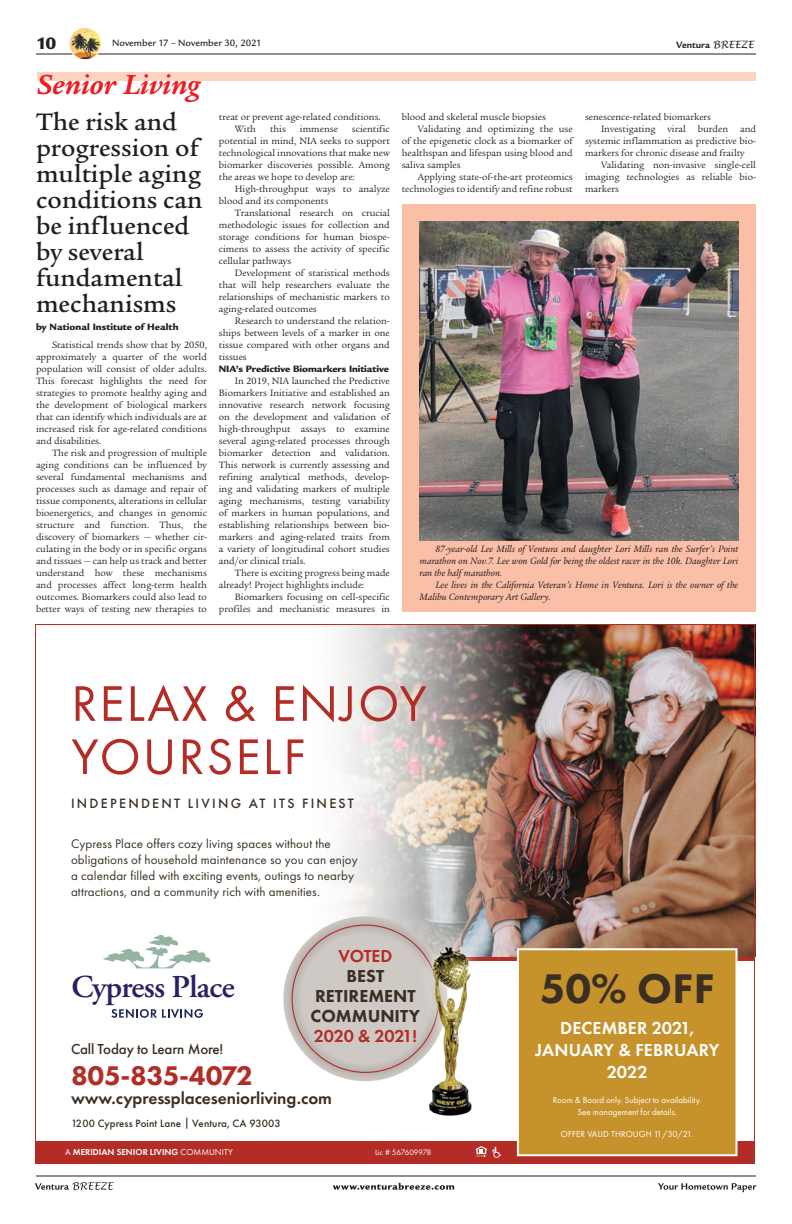
<style>
.page{position:relative;width:792px;height:1224px;background:#fff}
.page>*{position:absolute;margin:0;border:0;box-sizing:border-box;transform-origin:0 0}
.t1{font:51.9px/53.2px "Futura PT";letter-spacing:.04em;color:#b32c25}
.t2{font:800 43px "Futura PT";color:#3b2f23}
.t3{font:600 31.8px "Adobe Garamond Pro";letter-spacing:-.02em;color:#262262}
.t4{font:italic 700 30px "Legacy Serif";color:#ed1c23}
.t5{font:800 28px "Futura PT";letter-spacing:-.01em;color:#b32c25}
.t6{font:500 26px/26px "Legacy Serif";color:#221e1f}
.t7{font:600 18px/22px "Futura PT";letter-spacing:.01em;color:#fff;text-align:center}
.t8{font:800 18px/20px "Futura PT";color:#3b2f23;text-align:center}
.t9{font:600 18px "Futura PT";letter-spacing:-.01em;color:#b32c25}
.t10{font:900 18px "Legacy Sans";color:#221e1f}
.t11{font:600 17.5px "Futura PT";letter-spacing:-.005em;color:#3b2f23}
.t12{font:500 15px "Futura PT";letter-spacing:-.01em;color:#3b2f23}
.t13{font:500 14px "Futura PT";letter-spacing:.16em;color:#3b2f23}
.t14{font:13px/16px "Futura PT";letter-spacing:.01em;color:#3b2f23}
.t15{font:500 11px "Futura PT";letter-spacing:.01em;color:#3b2f23}
.t16{font:10px/12px "Legacy Serif";color:#221e1f;text-align:justify}
.t17{font:italic 10px/12px "Legacy Serif";color:#221e1f;text-align:justify}
.t18{font:900 10px "Legacy Sans";letter-spacing:-.01em;color:#221e1f}
.t19{font:500 10px "Legacy Sans";letter-spacing:.005em;color:#221e1f}
.t20{font:700 10px "Legacy Sans";letter-spacing:.005em;color:#221e1f}
.t21{font:9px/12px "Futura PT";color:#fff;text-align:center}
.t22{font:600 9px "Futura PT";color:#fff}
.t23{font:8.1px "Futura PT";color:#fff}
.s1{font-family:"Lucida Handwriting";font-weight:400;font-style:italic}
.s2{font-weight:400}
</style>
<div class="page">
<svg style="left:35px;top:1182px;width:721px;height:10px"></svg>
<hr style="left:36px;top:54px;width:720px;height:1px;background:#221e1f">
<hr style="left:36px;top:1176px;width:720px;height:1px;background:#221e1f">
<img style="left:69px;top:27px;width:32px;height:33px;border-radius:16px">
<div style="left:69px;top:27px;width:33px;height:33px;border:1px solid #fff;border-radius:50%"></div>
<div style="left:402px;top:204px;width:354px;height:408px;background:#fbbea7"></div>
<img style="left:341px;top:626px;width:412px;height:331px">
<svg style="left:111px;top:1009px;width:92px;height:9px"></svg>
<svg style="left:103px;top:935px;width:108px;height:33px"></svg>
<hr style="left:359px;top:957px;width:396px;height:3px;background:#b32c25">
<div style="left:36px;top:1141px;width:719px;height:23px;background:#b32c25"></div>
<div style="left:518px;top:949px;width:219px;height:206px;background:#c6922c"></div>
<div style="left:517px;top:948px;width:221px;height:208px;border:2px solid #fff"></div>
<div style="left:282px;top:915px;width:166px;height:167px;background:#231f20;opacity:.75"></div>
<div style="left:414px;top:932px;width:72px;height:199px;background:#fff;opacity:.75"></div>
<img style="left:426px;top:945px;width:47px;height:171px">
<div style="left:37px;top:72px;width:719px;height:9px;background:#fcd2c1"></div>
<img style="left:419px;top:221px;width:319px;height:319px">
<svg style="left:476px;top:1146px;width:11px;height:11px"></svg>
<h3 class="t10" style="left:36px;top:32px;width:21px">10</h3>
<p class="t19" style="left:112px;top:37px;width:151px">November 17 – November 30, 2021</p>
<p class="t20" style="left:676px;top:39px;width:79px">Ventura <span class="s1">BREEZE</span></p>
<h3 class="t4" style="left:37px;top:67px;width:165px">Senior Living</h3>
<h3 class="t6" style="left:36px;top:109px;width:168px">The risk and progression of multiple aging conditions can be influenced by several fundamental mechanisms</h3>
<p class="t18" style="left:36px;top:321px;width:144px">by National Institute of Health</p>
<p class="t16" style="left:36px;top:339px;width:173px;text-indent:16px">Statistical trends show that by 2050, approximately a quarter of the world population will consist of older adults.<br>This forecast highlights the need for strategies to promote healthy aging and the development of biological markers that can identify which individuals are at increased risk for age-related conditions and disabilities.</p>
<p class="t16" style="left:36px;top:447px;width:173px;text-indent:16px">The risk and progression of multiple aging conditions can be influenced by several fundamental mechanisms and processes such as damage and repair of tissue components, alterations in cellular bioenergetics, and changes in genomic structure and function. Thus, the discovery of biomarkers — whether cir&shy;culating in the body or in specific organs and tissues — can help us track and better understand how these mechanisms and processes affect long-term health outcomes. Biomarkers could also lead to better ways of testing new therapies to</p>
<p class="t16" style="left:235px;top:111px;width:147px;text-indent:-16px">treat or prevent age-related conditions.<br>With</p>
<p class="t16" style="left:270px;top:123px;width:17px">this</p>
<p class="t16" style="left:300px;top:123px;width:39px">immense</p>
<p class="t16" style="left:219px;top:123px;width:173px;text-indent:133px">scientific potential in mind, NIA seeks to support technological innovations that make new biomarker discoveries possible. Among the areas we hope to develop are:</p>
<p class="t16" style="left:219px;top:183px;width:172px;text-indent:16px">High-throughput ways to analyze blood and its components</p>
<p class="t16" style="left:219px;top:207px;width:173px;text-indent:16px">Translational research on crucial methodologic issues for collection and storage conditions for human biospe&shy;cimens to assess the activity of specific cellular pathways</p>
<p class="t16" style="left:219px;top:267px;width:173px;text-indent:16px">Development of statistical methods that will help researchers evaluate the relationships of mechanistic markers to aging-related outcomes</p>
<p class="t16" style="left:219px;top:315px;width:173px;text-indent:16px">Research to understand the relation&shy;ships between levels of a marker in one tissue compared with other organs and tissues</p>
<p class="t18" style="left:219px;top:363px;width:172px">NIA’s Predictive Biomarkers Initiative</p>
<p class="t16" style="left:219px;top:375px;width:173px;text-indent:16px">In 2019, NIA launched the Predictive Biomarkers Initiative and established an innovative research network focusing on the development and validation of high-throughput assays to examine several aging-related processes through biomarker detection and validation.<br>This network is currently assessing and refining analytical methods, develop&shy;ing and validating markers of multiple aging mechanisms, testing variability of markers in human populations, and establishing relationships between bio&shy;markers and aging-related traits from a variety of longitudinal cohort studies and/or clinical trials.</p>
<p class="t16" style="left:219px;top:567px;width:172px;text-indent:16px">There is exciting progress being made already! Project highlights include:</p>
<p class="t16" style="left:219px;top:591px;width:173px;text-align:right">Biomarkers focusing on cell-specific profiles and mechanistic measures in</p>
<p class="t16" style="left:402px;top:111px;width:146px">blood and skeletal muscle biopsies</p>
<p class="t16" style="left:418px;top:123px;width:157px">Validating and optimizing the use</p>
<p class="t16" style="left:402px;top:135px;width:173px">of the epigenetic clock as a biomarker of</p>
<p class="t16" style="left:402px;top:147px;width:173px">healthspan and lifespan using blood and</p>
<p class="t16" style="left:402px;top:159px;width:60px">saliva samples</p>
<p class="t16" style="left:418px;top:171px;width:157px">Applying state-of-the-art proteomics</p>
<p class="t16" style="left:402px;top:183px;width:173px">technologies to identify and refine robust</p>
<p class="t16" style="left:585px;top:111px;width:128px">senescence-related biomarkers</p>
<p class="t16" style="left:601px;top:123px;width:157px">Investigating viral burden and</p>
<p class="t16" style="left:585px;top:135px;width:173px">systemic inflammation as predictive bio-</p>
<p class="t16" style="left:585px;top:147px;width:161px">markers for chronic disease and frailty</p>
<p class="t16" style="left:601px;top:159px;width:156px">Validating non-invasive single-cell</p>
<p class="t16" style="left:585px;top:171px;width:173px">imaging technologies as reliable bio-</p>
<p class="t16" style="left:585px;top:183px;width:35px">markers</p>
<p class="t17" style="left:419px;top:543px;width:320px;text-indent:16px">87-year-old Lee Mills of Ventura and daughter Lori Mills ran the Surfer’s Point marathon on Nov.7. Lee won Gold for being the oldest racer in the 10k. Daughter Lori ran the half marathon.</p>
<p class="t17" style="left:419px;top:579px;width:320px;text-indent:16px">Lee lives in the California Veteran’s Home in Ventura. Lori is the owner of the<br>Malibu Contemporary Art Gallery.</p>
<h1 class="t1" style="left:71px;top:677px;width:357px">RELAX &amp; ENJOY<br>YOURSELF</h1>
<h3 class="t13" style="left:71px;top:795px;width:284px">INDEPENDENT LIVING AT ITS FINEST</h3>
<h3 class="t14" style="left:71px;top:835px;width:288px">Cypress Place offers cozy living spaces without the obligations of household maintenance so you can enjoy a calendar filled with exciting events, outings to nearby attractions, and a community rich with amenities.</h3>
<h3 class="t9" style="left:338px;top:945px;width:56px">VOTED</h3>
<h3 class="t8" style="left:311px;top:966px;width:111px">BEST<br>RETIREMENT<br>COMMUNITY</h3>
<h3 class="t9" style="left:314px;top:1025px;width:105px">2020 &amp; 2021!</h3>
<h3 class="t3" style="left:72px;top:968px;width:165px">Cypress Place</h3>
<h3 class="t12" style="left:71px;top:1040px;width:154px">Call Today to Learn More!</h3>
<h3 class="t5" style="left:71px;top:1058px;width:183px">805-835-4072</h3>
<h3 class="t11" style="left:71px;top:1087px;width:263px">www.cypressplaceseniorliving.com</h3>
<p class="t15" style="left:71px;top:1117px;width:211px">1200 Cypress Point Lane | Ventura, CA 93003</p>
<p class="t22" style="left:65px;top:1146px;width:169px"><span class="s2">A</span> MERIDIAN SENIOR LIVING <span class="s2">COMMUNITY</span></p>
<p class="t23" style="left:375px;top:1148px;width:58px">Lic # 567609978</p>
<h2 class="t2" style="left:540px;top:962px;width:176px">50% OFF</h2>
<h3 class="t7" style="left:535px;top:1017px;width:186px">DECEMBER 2021,<br>JANUARY &amp; FEBRUARY<br>2022</h3>
<p class="t21" style="left:553px;top:1094px;width:150px">Room &amp; Board only. Subject to availability.<br>See management for details.</p>
<p class="t21" style="left:561px;top:1128px;width:134px">OFFER VALID THROUGH 11/30/21.</p>
</div>
